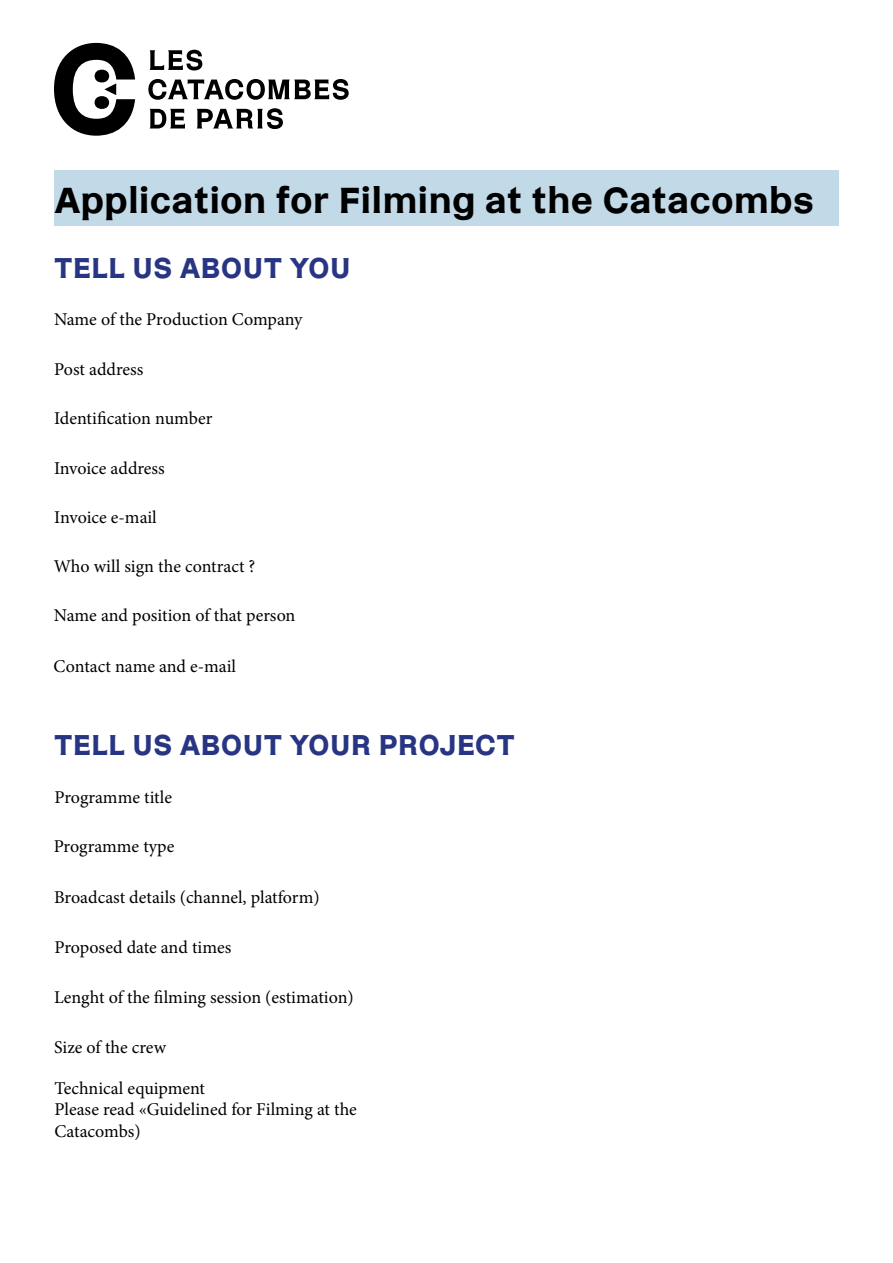
<style>
.page{position:relative;width:893px;height:1263px;background:#fff}
.page>*{position:absolute;margin:0;border:0;box-sizing:border-box;transform-origin:0 0}
.t1{font:700 36px "Dedale";color:#000}
.t2{font:700 28.5px "Dedale";color:#283583}
.t3{font:18px/21.6px "Minion Pro";color:#000}
</style>
<div class="page">
<div style="left:54px;top:170px;width:785px;height:56px;background:#c2dae8"></div>
<svg style="left:150px;top:50px;width:52px;height:20px"></svg>
<svg style="left:148px;top:79px;width:201px;height:21px"></svg>
<svg style="left:150px;top:109px;width:35px;height:19px"></svg>
<svg style="left:197px;top:108px;width:86px;height:21px"></svg>
<svg style="left:54px;top:43px;width:81px;height:93px"></svg>
<h1 class="t1" style="left:54px;top:178px;width:761px">Application for Filming at the Catacombs</h1>
<h2 class="t2" style="left:54px;top:250px;width:299px">TELL US ABOUT YOU</h2>
<p class="t3" style="left:54px;top:309px;width:250px">Name of the Production Company</p>
<p class="t3" style="left:54px;top:359px;width:90px">Post address</p>
<p class="t3" style="left:54px;top:407px;width:160px">Identification number</p>
<p class="t3" style="left:54px;top:457px;width:112px">Invoice address</p>
<p class="t3" style="left:54px;top:507px;width:104px">Invoice e-mail</p>
<p class="t3" style="left:54px;top:556px;width:203px">Who will sign the contract ?</p>
<p class="t3" style="left:54px;top:605px;width:243px">Name and position of that person</p>
<p class="t3" style="left:54px;top:655px;width:184px">Contact name and e-mail</p>
<h2 class="t2" style="left:54px;top:727px;width:463px">TELL US ABOUT YOUR PROJECT</h2>
<p class="t3" style="left:54px;top:786px;width:119px">Programme title</p>
<p class="t3" style="left:54px;top:836px;width:122px">Programme type</p>
<p class="t3" style="left:54px;top:886px;width:267px">Broadcast details (channel, platform)</p>
<p class="t3" style="left:54px;top:936px;width:178px">Proposed date and times</p>
<p class="t3" style="left:54px;top:987px;width:301px">Lenght of the filming session (estimation)</p>
<p class="t3" style="left:54px;top:1036px;width:113px">Size of the crew</p>
<p class="t3" style="left:54px;top:1077px;width:304px">Technical equipment<br>Please read «Guidelined for Filming at the<br>Catacombs)</p>
</div>
